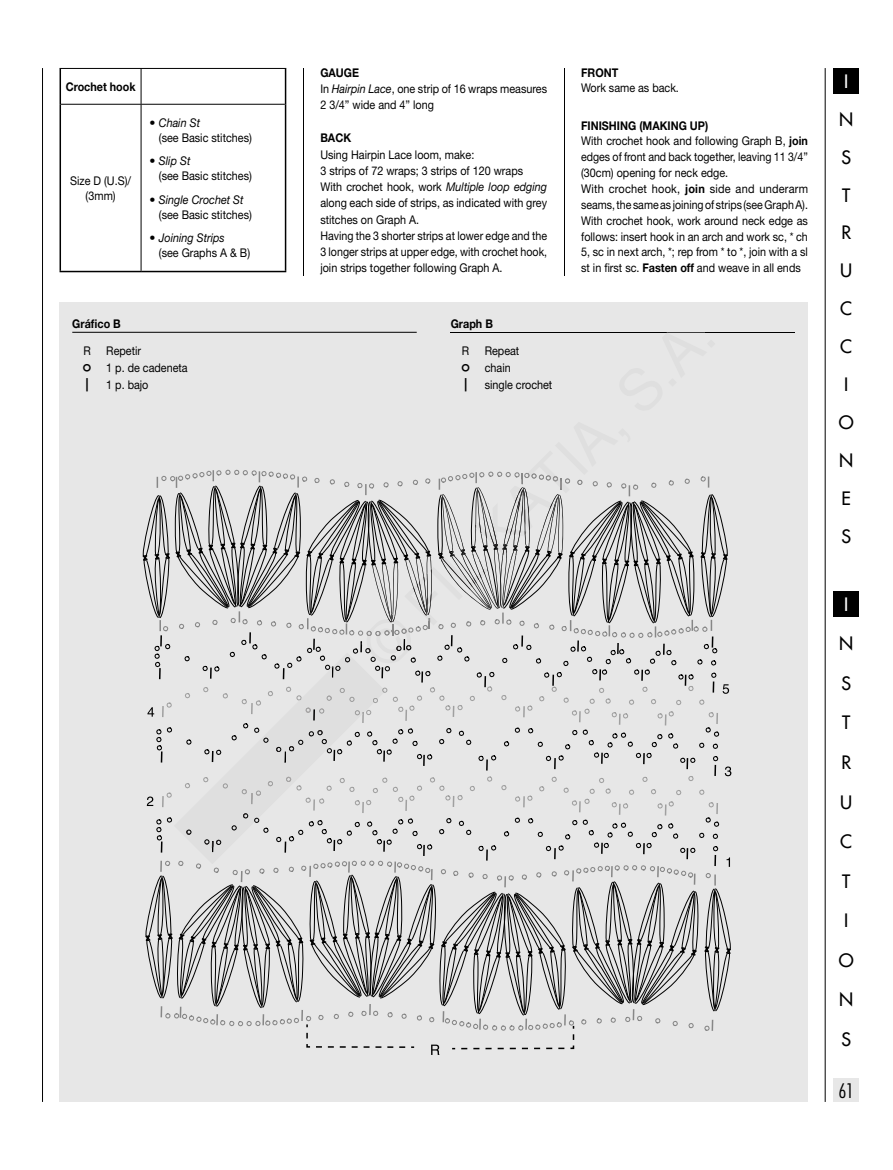
<style>
.page{position:relative;width:893px;height:1170px;background:#fff}
.page>*{position:absolute;margin:0;border:0;box-sizing:border-box;transform-origin:0 0}
.t1{font:300 condensed 19.5px "Futura";color:#000}
.t2{font:18px/38px "Futura";color:#000}
.t3{font:18px "Futura";color:#fff}
.t4{font:12px/16.2px "Helvetica Neue LT Std";letter-spacing:.005em;color:#000;scale:.9 1}
.t5{font:italic 12px "Helvetica Neue LT Std";letter-spacing:.005em;color:#000}
.t6{font:700 12px "Helvetica Neue LT Std";letter-spacing:.005em;color:#000;scale:.9 1}
.s1{font-family:"Katia Simbol"}
.s2{font-weight:700}
.s3{font-style:italic}
</style>
<div class="page">
<div style="left:833px;top:68px;width:26px;height:26px;background:#000"></div>
<div style="left:833px;top:591px;width:26px;height:26px;background:#000"></div>
<hr style="left:825px;top:68px;width:1px;height:1033px;background:#000">
<div style="left:833px;top:1078px;width:26px;height:23px;background:#e7e7e7"></div>
<hr style="left:42px;top:68px;width:1px;height:1033px;background:#000">
<hr style="left:303px;top:68px;width:1px;height:1033px;background:#000">
<hr style="left:564px;top:68px;width:1px;height:1033px;background:#000">
<div style="left:60px;top:276px;width:748px;height:825px;background:#fff"></div>
<hr style="left:60px;top:68px;width:226px;height:1px;background:#000">
<hr style="left:141px;top:69px;width:1px;height:35px;background:#000">
<hr style="left:61px;top:104px;width:224px;height:1px;background:#000">
<hr style="left:141px;top:105px;width:1px;height:166px;background:#000">
<hr style="left:60px;top:69px;width:1px;height:35px;background:#000">
<hr style="left:285px;top:69px;width:1px;height:35px;background:#000">
<hr style="left:60px;top:104px;width:1px;height:167px;background:#000">
<hr style="left:285px;top:104px;width:1px;height:167px;background:#000">
<hr style="left:60px;top:271px;width:81px;height:1px;background:#000">
<hr style="left:141px;top:271px;width:145px;height:1px;background:#000">
<div style="left:60px;top:302px;width:748px;height:799px;background:#e7e7e7"></div>
<hr style="left:72px;top:332px;width:345px;height:1px;background:#000">
<hr style="left:451px;top:332px;width:344px;height:1px;background:#000">
<svg style="left:141px;top:331px;width:591px;height:723px"></svg>
<p class="t6" style="left:66px;top:79px;width:79px">Crochet hook</p>
<p class="t4" style="left:70px;top:173px;width:69px;line-height:15px;text-align:center">Size D (U.S)/ (3mm)</p>
<p class="t5" style="left:150px;top:115px;width:52px">• Chain St</p>
<p class="t4" style="left:159px;top:129px;width:105px">(see Basic stitches)</p>
<p class="t5" style="left:150px;top:154px;width:42px">• Slip St</p>
<p class="t4" style="left:159px;top:168px;width:105px">(see Basic stitches)</p>
<p class="t5" style="left:150px;top:192px;width:96px">• Single Crochet St</p>
<p class="t4" style="left:159px;top:206px;width:105px">(see Basic stitches)</p>
<p class="t5" style="left:150px;top:231px;width:77px">• Joining Strips</p>
<p class="t4" style="left:159px;top:245px;width:103px">(see Graphs A &amp; B)</p>
<p class="t6" style="left:72px;top:316px;width:55px">Gráfico B</p>
<p class="t4" style="left:83px;top:343px;width:10px">R</p>
<p class="t4" style="left:81px;top:342px;width:120px;line-height:17px;text-indent:25px">Repetir<br><span class="s1">9</span> 1 p. de cadeneta <span class="s1">l</span> 1 p. bajo</p>
<p class="t4" style="left:320px;top:64px;width:253px"><span class="s2">GAUGE<br></span>In <span class="s3">Hairpin Lace</span>, one strip of 16 wraps measures<br>2 3/4” wide and 4” long</p>
<p class="t6" style="left:320px;top:131px;width:36px">BACK</p>
<p class="t4" style="left:320px;top:146px;width:253px">Using Hairpin Lace loom, make:<br>3 strips of 72 wraps; 3 strips of 120 wraps With crochet hook, work <span class="s3">Multiple loop edging </span>along each side of strips, as indicated with grey stitches on Graph A.<br>Having the 3 shorter strips at lower edge and the 3 longer strips at upper edge, with crochet hook, join strips together following Graph A.</p>
<p class="t6" style="left:451px;top:316px;width:48px">Graph B</p>
<p class="t4" style="left:462px;top:343px;width:10px">R</p>
<p class="t4" style="left:459px;top:342px;width:105px;line-height:17px;text-indent:25px">Repeat<br><span class="s1">9</span> chain<br><span class="s1">l</span> single crochet</p>
<p class="t6" style="left:581px;top:65px;width:43px">FRONT</p>
<p class="t4" style="left:581px;top:80px;width:110px">Work same as back.</p>
<p class="t4" style="left:581px;top:117px;width:254px"><span class="s2">FINISHING (MAKING UP)<br></span>With crochet hook and following Graph B, <span class="s2">join </span>edges of front and back together, leaving 11 3/4” (30cm) opening for neck edge.<br>With crochet hook, <span class="s2">join</span> side and underarm seams,the same as joining of strips (seeGraphA).<br>With crochet hook, work around neck edge as follows: insert hook in an arch and work sc, * ch 5, sc in next arch, *; rep from * to *, join with a sl st in frst sc. <span class="s2">Fasten off</span> and weave in all ends</p>
<h2 class="t3" style="left:844px;top:69px;width:6px">I</h2>
<h2 class="t2" style="left:839px;top:100px;width:16px">N<br>S<br>T<br>R<br>U<br>C<br>C<br>I<br>O<br>N<br>E<br>S</h2>
<h2 class="t3" style="left:844px;top:592px;width:6px">I</h2>
<h2 class="t2" style="left:839px;top:623px;width:16px;line-height:39.6px">N<br>S<br>T<br>R<br>U<br>C<br>T<br>I<br>O<br>N<br>S</h2>
<h1 class="t1" style="left:838px;top:1078px;width:17px">61</h1>
</div>
